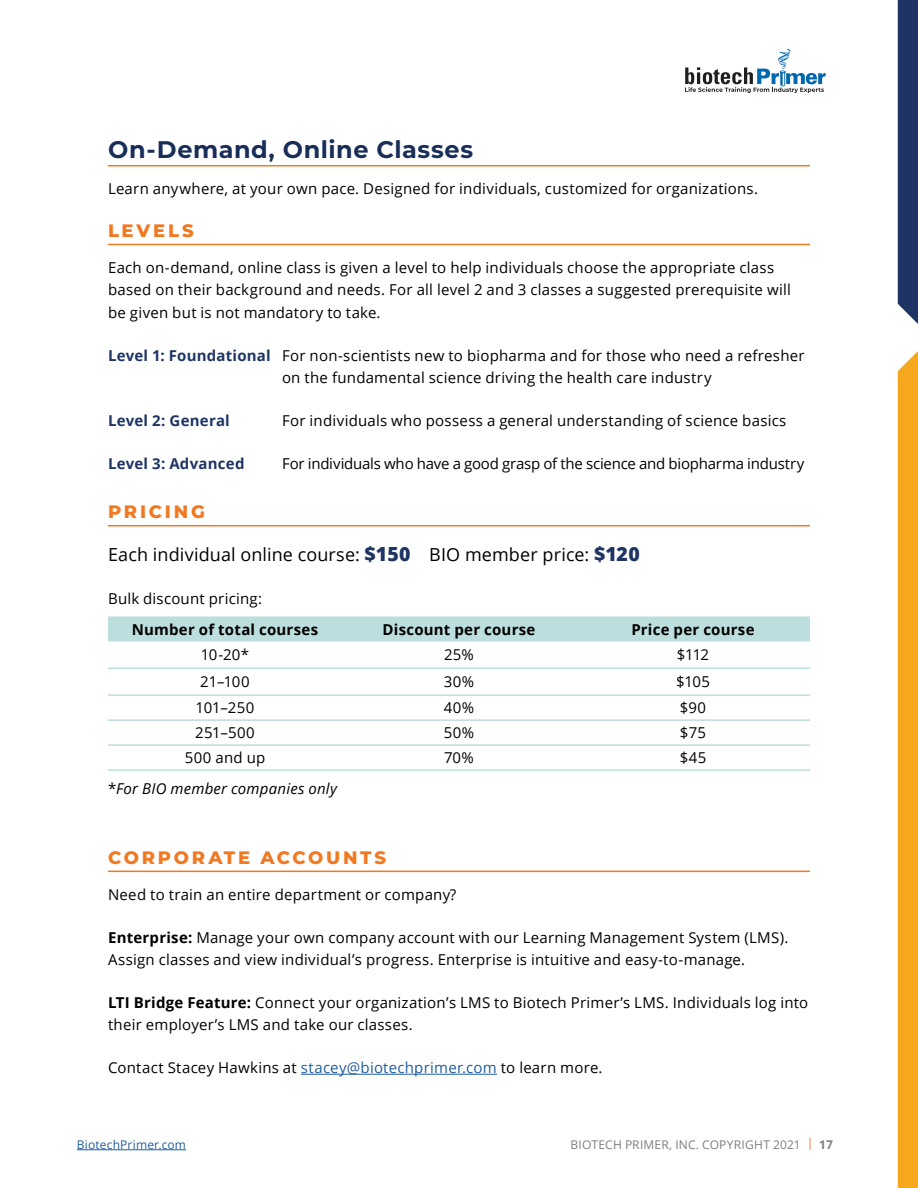
<style>
.page{position:relative;width:918px;height:1188px;background:#fff}
.page>*{position:absolute;margin:0;border:0;box-sizing:border-box;transform-origin:0 0}
.t1{font:700 24px "Montserrat";letter-spacing:.025em;color:#182d58}
.t2{font:18px "Open Sans";letter-spacing:.005em;color:#000}
.t3{font:800 18px "Montserrat";letter-spacing:.155em;color:#f17922}
.t4{font:15px/22.5px "Open Sans";letter-spacing:.015em;color:#000}
.t5{font:15px "Open Sans";letter-spacing:-.015em;color:#000}
.t6{font:700 15px "Open Sans";letter-spacing:.015em;color:#000}
.t7{font:700 15px "Open Sans";letter-spacing:.02em;color:#1e3564}
.t8{font:italic 15px "Open Sans";letter-spacing:.015em;color:#000}
.t9{font:12px "Open Sans";letter-spacing:.015em;color:#7c7e81}
.t10{font:12px "Open Sans";letter-spacing:.015em;color:#215e9e}
.s1{font-weight:700;color:#1e3564}
.s2{font-weight:800;font-size:19.5px;color:#1e3564}
.s3{font-style:normal}
.s4{font-weight:700}
.s5{color:#215e9e}
.s6{color:#f17922}
</style>
<div class="page">
<hr style="left:77px;top:1149px;width:109px;height:1px;background:#215e9e">
<svg style="left:685px;top:49px;width:141px;height:44px"></svg>
<div style="left:898px;top:0;width:20px;height:324px;background:#1e3564"></div>
<div style="left:898px;top:351px;width:20px;height:837px;background:#f5a81d"></div>
<hr style="left:108px;top:165px;width:702px;height:1px;background:#f17922">
<hr style="left:108px;top:244px;width:702px;height:1px;background:#f17922">
<hr style="left:108px;top:525px;width:702px;height:1px;background:#f17922">
<hr style="left:108px;top:871px;width:702px;height:1px;background:#f17922">
<hr style="left:301px;top:1074px;width:196px;height:1px;background:#215e9e">
<div style="left:108px;top:616px;width:702px;height:25px;background:#bddede"></div>
<hr style="left:108px;top:694px;width:234px;height:2px;background:#bddede">
<hr style="left:342px;top:694px;width:234px;height:2px;background:#bddede">
<hr style="left:576px;top:694px;width:234px;height:2px;background:#bddede">
<hr style="left:108px;top:719px;width:234px;height:2px;background:#bddede">
<hr style="left:342px;top:719px;width:234px;height:2px;background:#bddede">
<hr style="left:576px;top:719px;width:234px;height:2px;background:#bddede">
<hr style="left:108px;top:744px;width:234px;height:2px;background:#bddede">
<hr style="left:342px;top:744px;width:234px;height:2px;background:#bddede">
<hr style="left:576px;top:744px;width:234px;height:2px;background:#bddede">
<hr style="left:108px;top:769px;width:234px;height:2px;background:#bddede">
<hr style="left:342px;top:769px;width:234px;height:2px;background:#bddede">
<hr style="left:576px;top:769px;width:234px;height:2px;background:#bddede">
<hr style="left:108px;top:668px;width:234px;height:1px;background:#bddede">
<hr style="left:342px;top:668px;width:234px;height:1px;background:#bddede">
<hr style="left:576px;top:668px;width:234px;height:1px;background:#bddede">
<h1 class="t1" style="left:108px;top:132px;width:367px">On-Demand, Online Classes</h1>
<p class="t4" style="left:108px;top:177px;width:652px">Learn anywhere, at your own pace. Designed for individuals, customized for organizations.</p>
<p class="t3" style="left:108px;top:217px;width:87px">LEVELS</p>
<p class="t4" style="left:108px;top:256px;width:684px">Each on-demand, online class is given a level to help individuals choose the appropriate class based on their background and needs. For all level 2 and 3 classes a suggested prerequisite will be given but is not mandatory to take.</p>
<p class="t4" style="left:282px;top:344px;width:524px;text-indent:-174px"><span class="s1">Level 1: Foundational</span> For non-scientists new to biopharma and for those who need a refresher on the fundamental science driving the health care industry</p>
<p class="t7" style="left:108px;top:410px;width:123px">Level 2: General</p>
<p class="t4" style="left:282px;top:409px;width:506px">For individuals who possess a general understanding of science basics</p>
<p class="t7" style="left:108px;top:453px;width:138px">Level 3: Advanced</p>
<p class="t5" style="left:282px;top:453px;width:524px">For individuals who have a good grasp of the science and biopharma industry</p>
<p class="t3" style="left:108px;top:499px;width:98px">PRICING</p>
<p class="t2" style="left:108px;top:542px;width:533px">Each individual online course: <span class="s2">$150</span> BIO member price: <span class="s2">$120</span></p>
<p class="t4" style="left:108px;top:587px;width:156px">Bulk discount pricing:</p>
<p class="t6" style="left:132px;top:619px;width:188px">Number of total courses</p>
<p class="t6" style="left:383px;top:619px;width:154px">Discount per course</p>
<p class="t6" style="left:631px;top:619px;width:125px">Price per course</p>
<p class="t4" style="left:201px;top:643px;width:50px">10-20*</p>
<p class="t4" style="left:444px;top:643px;width:31px">25%</p>
<p class="t4" style="left:677px;top:643px;width:34px">$112</p>
<p class="t4" style="left:200px;top:669px;width:51px">21–100</p>
<p class="t4" style="left:444px;top:669px;width:32px">30%</p>
<p class="t4" style="left:676px;top:669px;width:35px">$105</p>
<p class="t4" style="left:196px;top:696px;width:60px">101–250</p>
<p class="t4" style="left:444px;top:696px;width:32px">40%</p>
<p class="t4" style="left:680px;top:696px;width:28px">$90</p>
<p class="t4" style="left:195px;top:721px;width:61px">251–500</p>
<p class="t4" style="left:444px;top:721px;width:32px">50%</p>
<p class="t4" style="left:680px;top:721px;width:28px">$75</p>
<p class="t4" style="left:185px;top:746px;width:82px">500 and up</p>
<p class="t4" style="left:444px;top:746px;width:31px">70%</p>
<p class="t4" style="left:680px;top:746px;width:28px">$45</p>
<p class="t8" style="left:108px;top:778px;width:231px"><span class="s3">*</span>For BIO member companies only</p>
<p class="t3" style="left:108px;top:844px;width:280px">CORPORATE ACCOUNTS</p>
<p class="t4" style="left:108px;top:883px;width:350px">Need to train an entire department or company?</p>
<p class="t4" style="left:108px;top:926px;width:682px"><span class="s4">Enterprise:</span> Manage your own company account with our Learning Management System (LMS).<br>Assign classes and view individual’s progress. Enterprise is intuitive and easy-to-manage.</p>
<p class="t4" style="left:108px;top:991px;width:702px"><span class="s4">LTI Bridge Feature:</span> Connect your organization’s LMS to Biotech Primer’s LMS. Individuals log into their employer’s LMS and take our classes.</p>
<p class="t4" style="left:108px;top:1056px;width:496px">Contact Stacey Hawkins at <span class="s5">stacey@biotechprimer.com</span> to learn more.</p>
<p class="t10" style="left:77px;top:1136px;width:111px">BiotechPrimer.com</p>
<p class="t9" style="left:570px;top:1136px;width:264px">BIOTECH PRIMER, INC. COPYRIGHT 2021 <span class="s6">|</span> <span class="s4">17</span></p>
</div>
